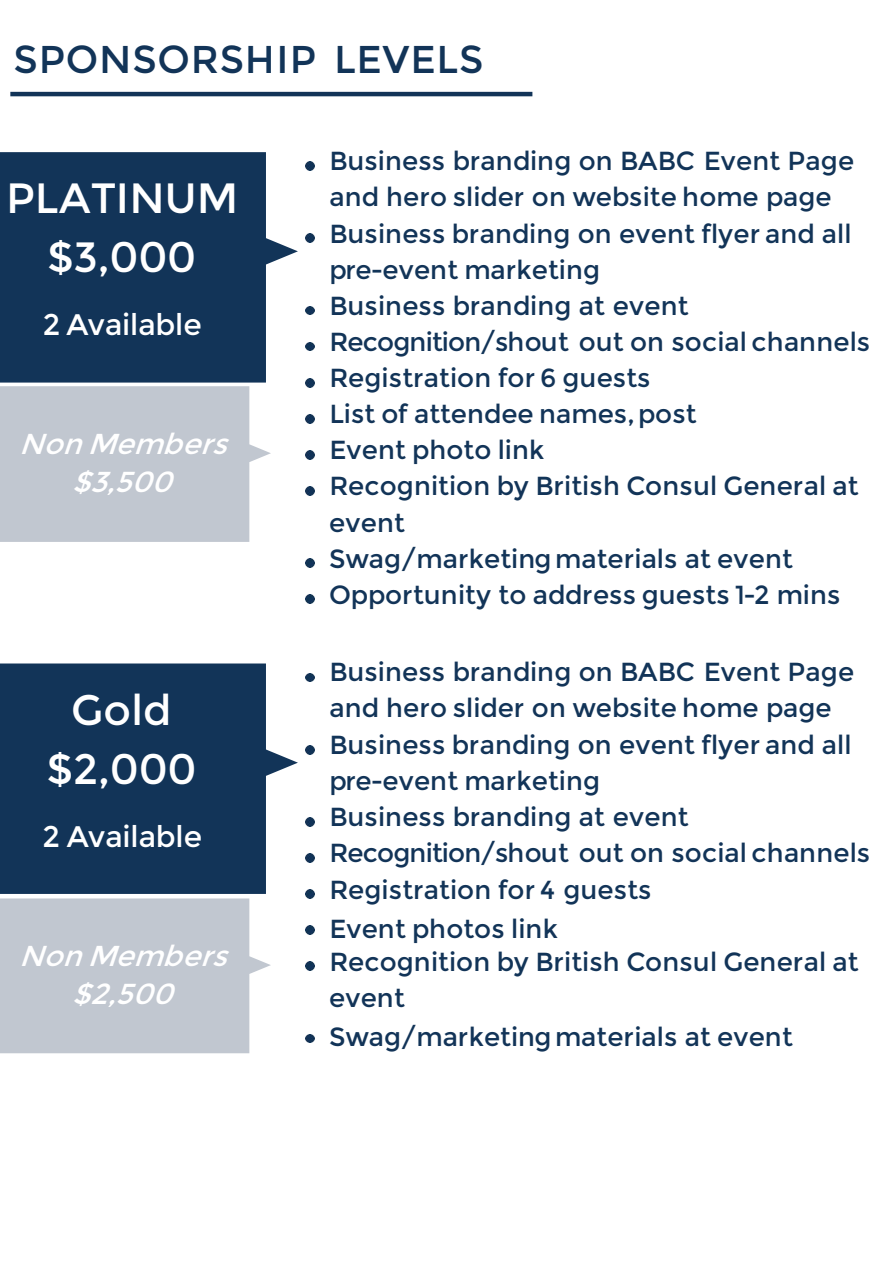
<style>
.page{position:relative;width:893px;height:1264px;background:#fff}
.page>*{position:absolute;margin:0;border:0;box-sizing:border-box;transform-origin:0 0}
.t1{font:42.3px "Montserrat";letter-spacing:-.005em;color:#fff}
.t2{font:38.7px "Montserrat";letter-spacing:.02em;color:#123458}
.t3{font:29.7px "Montserrat";letter-spacing:-.005em;color:#fff}
.t4{font:italic 28.8px "Montserrat";color:#fff}
.t5{font:26.1px/36.3px "Montserrat";letter-spacing:.005em;color:#123458}
</style>
<div class="page">
<svg style="left:0;top:152px;width:298px;height:230px;background:#2a4869"></svg>
<svg style="left:305px;top:161px;width:9px;height:9px"></svg>
<svg style="left:305px;top:233px;width:9px;height:9px"></svg>
<svg style="left:305px;top:306px;width:9px;height:8px"></svg>
<svg style="left:305px;top:342px;width:9px;height:8px"></svg>
<svg style="left:305px;top:378px;width:9px;height:9px"></svg>
<svg style="left:305px;top:414px;width:9px;height:9px"></svg>
<svg style="left:305px;top:450px;width:9px;height:9px"></svg>
<svg style="left:305px;top:486px;width:9px;height:9px"></svg>
<svg style="left:305px;top:558px;width:9px;height:9px"></svg>
<svg style="left:305px;top:594px;width:9px;height:9px"></svg>
<svg style="left:0;top:663px;width:298px;height:231px;background:#2a4969"></svg>
<svg style="left:305px;top:673px;width:9px;height:8px"></svg>
<svg style="left:305px;top:745px;width:9px;height:9px"></svg>
<svg style="left:305px;top:817px;width:9px;height:9px"></svg>
<svg style="left:305px;top:853px;width:9px;height:9px"></svg>
<svg style="left:305px;top:889px;width:9px;height:9px"></svg>
<svg style="left:305px;top:925px;width:9px;height:9px"></svg>
<svg style="left:305px;top:961px;width:9px;height:9px"></svg>
<svg style="left:305px;top:1034px;width:9px;height:8px"></svg>
<hr style="left:10px;top:92px;width:522px;height:4px;background:#123458">
<svg style="left:0;top:386px;width:271px;height:156px;background:#c5cbd3"></svg>
<svg style="left:0;top:898px;width:271px;height:155px;background:#c5cbd3"></svg>
<h2 class="t2" style="left:14px;top:37px;width:471px">SPONSORSHIP LEVELS</h2>
<p class="t1" style="left:6px;top:173px;width:234px">PLATINUM</p>
<p class="t1" style="left:47px;top:233px;width:150px">$3,000</p>
<p class="t3" style="left:43px;top:307px;width:160px">2 Available</p>
<p class="t4" style="left:19px;top:427px;width:220px">Non Members</p>
<p class="t4" style="left:72px;top:465px;width:112px">$3,500</p>
<p class="t1" style="left:71px;top:685px;width:102px">Gold</p>
<p class="t1" style="left:47px;top:744px;width:151px">$2,000</p>
<p class="t3" style="left:42px;top:819px;width:161px">2 Available</p>
<p class="t4" style="left:19px;top:939px;width:220px">Non Members</p>
<p class="t4" style="left:72px;top:977px;width:113px">$2,500</p>
<p class="t5" style="left:329px;top:143px;width:526px">Business branding on BABC Event Page and hero slider on website home page Business branding on event flyer and all pre-event marketing</p>
<p class="t5" style="left:329px;top:287px;width:542px">Business branding at event<br>Recognition/shout out on social channels<br>Registration for 6 guests</p>
<p class="t5" style="left:329px;top:396px;width:369px">List of attendee names,post<br>Event photo link</p>
<p class="t5" style="left:329px;top:468px;width:531px;line-height:36.9px">Recognition by British Consul General at event</p>
<p class="t5" style="left:329px;top:541px;width:512px">Swag/marketingmaterials at event<br>Opportunity to address guests 1-2 mins</p>
<p class="t5" style="left:329px;top:654px;width:526px">Business branding on BABC Event Page and hero slider on website home page Business branding on event flyer and all pre-event marketing</p>
<p class="t5" style="left:329px;top:799px;width:542px">Business branding at event<br>Recognition/shout out on social channels<br>Registration for 4 guests</p>
<p class="t5" style="left:329px;top:911px;width:230px">Event photos link</p>
<p class="t5" style="left:329px;top:944px;width:531px">Recognition by British Consul General at event</p>
<p class="t5" style="left:329px;top:1019px;width:465px">Swag/marketingmaterials at event</p>
</div>
